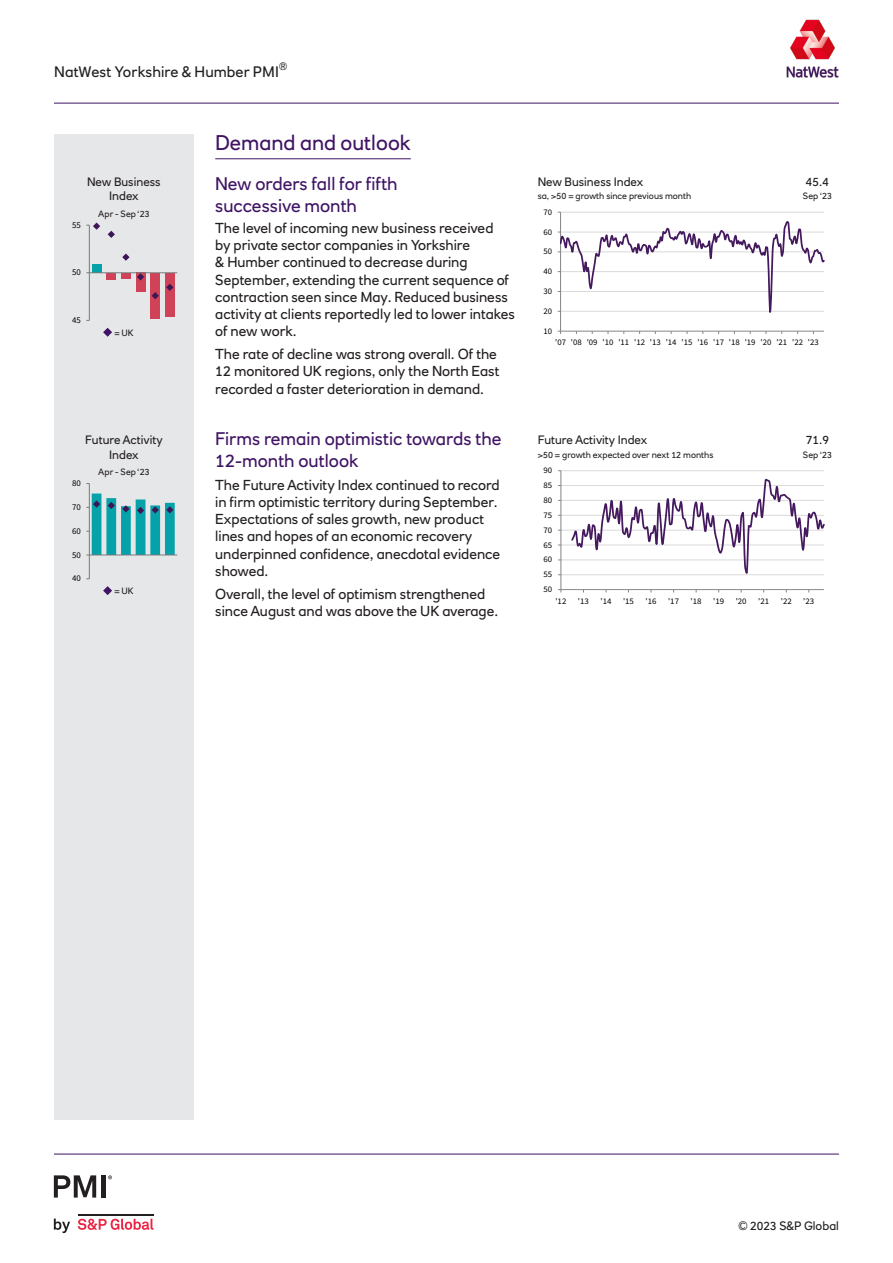
<style>
.page{position:relative;width:893px;height:1263px;background:#fff}
.page>*{position:absolute;margin:0;border:0;box-sizing:border-box;transform-origin:0 0}
.Section_header{font:21px "RN House Sans";color:#3f1464}
.Body_copy{font:18px/21.6px "RN House Sans";color:#3f1464}
.Body_subheader{font:18px/21.6px "RN House Sans";color:#3f1464}
.t1{font:15px "RN House Sans";letter-spacing:.005em;color:#231f20}
.Body_copy-2{font:14.25px/17.1px "RN House Sans";color:#231f20}
.Chart_title{font:12px "RN House Sans";color:#231f20}
.Bar_title{font:12px/14.4px "RN House Sans";color:#231f20;text-align:center}
.Latest_figure{font:12px "RN House Sans";color:#231f20}
.t2{font:10.5px "RN House Sans";color:#231f20}
.Axis_title{font:9px "RN House Sans";color:#231f20}
.Last_six_months{font:9px "RN House Sans";color:#231f20}
.Latest_month{font:9px "RN House Sans";color:#231f20}
.t3{font:8.85px "Source Sans Pro";color:#000}
.t4{font:8.7px "Source Sans Pro";letter-spacing:.005em;color:#000}
.t5{font:8.55px "Source Sans Pro";letter-spacing:-.005em;color:#000}
</style>
<div class="page">
<hr style="left:54px;top:103px;width:785px;height:1px;background:#3f1464">
<hr style="left:54px;top:1154px;width:785px;height:1px;background:#3f1464">
<img style="left:786px;top:19px;width:53px;height:59px">
<svg style="left:54px;top:1218px;width:16px;height:15px"></svg>
<svg style="left:78px;top:1218px;width:75px;height:12px"></svg>
<hr style="left:78px;top:1213px;width:75px;height:2px;background:#231f20">
<svg style="left:54px;top:1175px;width:42px;height:22px"></svg>
<div style="left:101px;top:1175px;width:5px;height:22px;background:#231f20"></div>
<svg style="left:108px;top:1175px;width:4px;height:4px"></svg>
<div style="left:54px;top:134px;width:140px;height:986px;background:#e6e7e9"></div>
<hr style="left:215px;top:159px;width:196px;height:1px;background:#3f1464">
<hr style="left:561px;top:212px;width:263px;height:1px;background:#d9d9d9">
<hr style="left:560px;top:212px;width:1px;height:119px;background:#868686">
<hr style="left:561px;top:331px;width:263px;height:1px;background:#868686">
<svg style="left:558px;top:221px;width:267px;height:92px"></svg>
<div style="left:106px;top:273px;width:10px;height:6px;background:#d04257"></div>
<div style="left:121px;top:273px;width:10px;height:5px;background:#d04257"></div>
<div style="left:136px;top:273px;width:9px;height:19px;background:#d04257"></div>
<div style="left:150px;top:273px;width:10px;height:45px;background:#d04257"></div>
<div style="left:165px;top:273px;width:10px;height:44px;background:#d04257"></div>
<div style="left:92px;top:264px;width:9px;height:9px;background:#05a2aa"></div>
<hr style="left:89px;top:225px;width:1px;height:95px;background:#868686">
<hr style="left:89px;top:272px;width:88px;height:1px;background:#868686">
<svg style="left:86px;top:222px;width:14px;height:8px"></svg>
<svg style="left:108px;top:231px;width:7px;height:7px"></svg>
<svg style="left:122px;top:254px;width:8px;height:7px"></svg>
<svg style="left:137px;top:273px;width:7px;height:7px"></svg>
<svg style="left:152px;top:292px;width:7px;height:7px"></svg>
<svg style="left:166px;top:284px;width:7px;height:7px"></svg>
<hr style="left:89px;top:483px;width:1px;height:96px;background:#868686">
<hr style="left:89px;top:555px;width:88px;height:1px;background:#868686">
<svg style="left:86px;top:493px;width:89px;height:63px"></svg>
<hr style="left:561px;top:574px;width:263px;height:1px;background:#d9d9d9">
<hr style="left:561px;top:560px;width:263px;height:1px;background:#d9d9d9">
<hr style="left:561px;top:545px;width:263px;height:1px;background:#d9d9d9">
<hr style="left:561px;top:530px;width:263px;height:1px;background:#d9d9d9">
<hr style="left:561px;top:515px;width:263px;height:1px;background:#d9d9d9">
<hr style="left:561px;top:500px;width:263px;height:1px;background:#d9d9d9">
<hr style="left:561px;top:485px;width:263px;height:1px;background:#d9d9d9">
<hr style="left:561px;top:470px;width:263px;height:1px;background:#d9d9d9">
<hr style="left:561px;top:471px;width:1px;height:119px;background:#868686">
<hr style="left:561px;top:589px;width:263px;height:1px;background:#868686">
<svg style="left:570px;top:478px;width:254px;height:97px"></svg>
<svg style="left:103px;top:328px;width:9px;height:9px"></svg>
<svg style="left:103px;top:586px;width:9px;height:9px"></svg>
<p class="t2" style="left:279px;top:59px;width:10px">®</p>
<p class="t1" style="left:54px;top:63px;width:226px">NatWest Yorkshire &amp; Humber PMI</p>
<p class="Bar_title" style="left:87px;top:174px;width:75px">New Business<br>Index</p>
<p class="t3" style="left:72px;top:219px;width:10px">55</p>
<p class="t3" style="left:72px;top:267px;width:10px">50</p>
<p class="t3" style="left:72px;top:314px;width:10px">45</p>
<p class="Last_six_months" style="left:98px;top:208px;width:53px">Apr - Sep ‘23</p>
<p class="Last_six_months" style="left:114px;top:327px;width:21px">= UK</p>
<p class="Bar_title" style="left:85px;top:433px;width:79px">Future Activity<br>Index</p>
<p class="t4" style="left:72px;top:478px;width:10px">80</p>
<p class="t4" style="left:72px;top:502px;width:10px">70</p>
<p class="t4" style="left:72px;top:525px;width:10px">60</p>
<p class="t4" style="left:72px;top:549px;width:10px">50</p>
<p class="t4" style="left:72px;top:573px;width:10px">40</p>
<p class="Last_six_months" style="left:98px;top:466px;width:53px">Apr - Sep ‘23</p>
<p class="Last_six_months" style="left:114px;top:585px;width:21px">= UK</p>
<p class="Section_header" style="left:215px;top:130px;width:197px">Demand and outlook</p>
<p class="Body_subheader" style="left:215px;top:173px;width:184px">New orders fall for fifth successive month</p>
<p class="Body_copy-2" style="left:215px;top:220px;width:301px">The level of incoming new business received<br>by private sector companies in Yorkshire<br>&amp; Humber continued to decrease during September, extending the current sequence of contraction seen since May. Reduced business activity at clients reportedly led to lower intakes of new work.</p>
<p class="Body_copy-2" style="left:215px;top:346px;width:286px">The rate of decline was strong overall. Of the<br>12 monitored UK regions, only the North East recorded a faster deterioration in demand.</p>
<p class="Body_copy" style="left:215px;top:428px;width:288px">Firms remain optimistic towards the<br>12-month outlook</p>
<p class="Body_copy-2" style="left:215px;top:476px;width:287px">The Future Activity Index continued to record in firm optimistic territory during September.<br>Expectations of sales growth, new product lines and hopes of an economic recovery underpinned confidence, anecdotal evidence showed.</p>
<p class="Body_copy-2" style="left:215px;top:585px;width:285px">Overall, the level of optimism strengthened since August and was above the UK average.</p>
<p class="Chart_title" style="left:538px;top:174px;width:107px">New Business Index</p>
<p class="Axis_title" style="left:538px;top:191px;width:155px">sa, &gt;50 = growth since previous month</p>
<p class="t5" style="left:543px;top:207px;width:10px">70</p>
<p class="t5" style="left:543px;top:226px;width:10px">60</p>
<p class="t5" style="left:543px;top:246px;width:10px">50</p>
<p class="t5" style="left:543px;top:266px;width:10px">40</p>
<p class="t5" style="left:543px;top:286px;width:10px">30</p>
<p class="t5" style="left:543px;top:306px;width:10px">20</p>
<p class="t5" style="left:543px;top:325px;width:10px">10</p>
<p class="Latest_figure" style="left:806px;top:174px;width:25px">45.4</p>
<p class="Latest_month" style="left:803px;top:191px;width:31px">Sep ‘23</p>
<p class="t5" style="left:555px;top:337px;width:265px">'07 '08 '09 '10 '11 '12 '13 '14 '15 '16 '17 '18 '19 '20 '21 '22 '23</p>
<p class="Chart_title" style="left:538px;top:433px;width:111px">Future Activity Index</p>
<p class="Axis_title" style="left:538px;top:449px;width:177px">&gt;50 = growth expected over next 12 months</p>
<p class="Latest_month" style="left:803px;top:449px;width:31px">Sep ‘23</p>
<p class="Latest_figure" style="left:806px;top:433px;width:25px">71.9</p>
<p class="t5" style="left:544px;top:465px;width:10px">90</p>
<p class="t5" style="left:544px;top:480px;width:10px">85</p>
<p class="t5" style="left:544px;top:495px;width:10px">80</p>
<p class="t5" style="left:544px;top:510px;width:10px">75</p>
<p class="t5" style="left:544px;top:524px;width:10px">70</p>
<p class="t5" style="left:544px;top:539px;width:10px">65</p>
<p class="t5" style="left:544px;top:554px;width:10px">60</p>
<p class="t5" style="left:544px;top:569px;width:10px">55</p>
<p class="t5" style="left:544px;top:584px;width:10px">50</p>
<p class="t5" style="left:555px;top:596px;width:12px">'12</p>
<p class="t5" style="left:578px;top:596px;width:12px">'13</p>
<p class="t5" style="left:600px;top:596px;width:12px">'14</p>
<p class="t5" style="left:623px;top:596px;width:12px">'15</p>
<p class="t5" style="left:645px;top:596px;width:12px">'16</p>
<p class="t5" style="left:668px;top:596px;width:12px">'17</p>
<p class="t5" style="left:691px;top:596px;width:12px">'18</p>
<p class="t5" style="left:713px;top:596px;width:12px">'19</p>
<p class="t5" style="left:736px;top:596px;width:12px">'20</p>
<p class="t5" style="left:758px;top:596px;width:12px">'21</p>
<p class="t5" style="left:781px;top:596px;width:12px">'22</p>
<p class="t5" style="left:803px;top:596px;width:12px">'23</p>
<p class="Chart_title" style="left:739px;top:1218px;width:102px">© 2023 S&amp;P Global</p>
</div>
